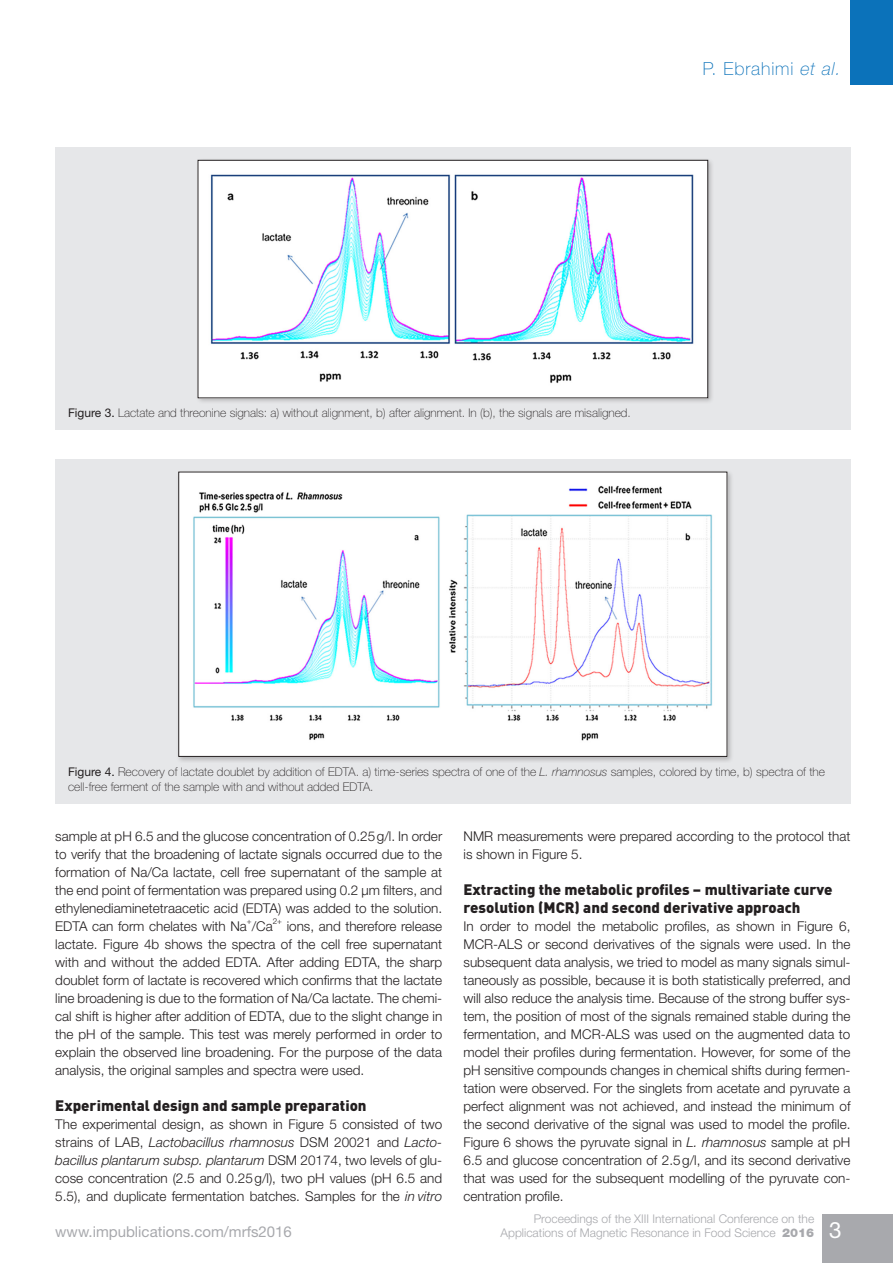
<style>
.page{position:relative;width:893px;height:1263px;background:#fff}
.page>*{position:absolute;margin:0;border:0;box-sizing:border-box;transform-origin:0 0}
.t1{font:100 18px "Helvetica Neue LT Std";letter-spacing:.05em;color:#0b72ba}
.Head_B{font:900 15px/18px "DINOT";color:#231f20}
.t2{font:15px "Helvetica Neue LT Std";color:#a8a9ad}
.Body_No_Indent{font:300 13.5px/18px "Helvetica Neue";color:#231f20;text-align:justify}
.t3{font:100 12px/15px "Helvetica Neue LT Std";color:#231f20}
.t4{font:300 12px "Helvetica Neue";color:#a8a9ad}
.Body_No_Indent-2{font:300 8.1px "Helvetica Neue";color:#231f20}
.s1{font-style:italic}
.s2{font-weight:400}
.s3{font-family:"Helvetica Neue LT Std";font-weight:900}
.s4{font-family:"Helvetica Neue LT Std";font-weight:400;font-size:22.5px;color:#fff}
</style>
<div class="page">
<div style="left:850px;top:0;width:43px;height:85px;background:#0b72ba"></div>
<div style="left:822px;top:1214px;width:71px;height:49px;background:#a8a9ad"></div>
<div style="left:55px;top:459px;width:795px;height:345px;background:#e6e7e9"></div>
<div style="left:176px;top:469px;width:558px;height:294px;background:#231f20;opacity:.25"></div>
<img style="left:181px;top:474px;width:544px;height:281px">
<div style="left:179px;top:472px;width:548px;height:285px;border:1px solid #231f20"></div>
<div style="left:55px;top:147px;width:795px;height:283px;background:#e6e7e9"></div>
<div style="left:196px;top:158px;width:519px;height:246px;background:#231f20;opacity:.25"></div>
<img style="left:200px;top:162px;width:506px;height:234px">
<div style="left:198px;top:160px;width:510px;height:238px;border:1px solid #231f20"></div>
<h1 class="t1" style="left:703px;top:58px;width:140px">P. Ebrahimi <span class="s1">et al.</span></h1>
<p class="t3" style="left:68px;top:406px;width:564px"><span class="s2">Figure 3.</span> Lactate and threonine signals: a) without alignment, b) after alignment. In (b), the signals are misaligned.</p>
<p class="t3" style="left:68px;top:764px;width:758px"><span class="s2">Figure 4.</span> Recovery of lactate doublet by addition of EDTA. a) time-series spectra of one of the <span class="s1">L. rhamnosus</span> samples, colored by time, b) spectra of the cell-free ferment of the sample with and without added EDTA.</p>
<p class="Body_No_Indent" style="left:55px;top:827px;width:388px">sample at pH 6.5 and the glucose concentration of 0.25g/l. In order to verify that the broadening of lactate signals occurred due to the formation of Na/Ca lactate, cell free supernatant of the sample at the end point of fermentation was prepared using 0.2 µm filters, and ethylenediaminetetraacetic acid (EDTA) was added to the solution.<br>EDTA can form chelates with Na /Ca</p>
<p class="Body_No_Indent-2" style="left:247px;top:916px;width:6px">+</p>
<p class="Body_No_Indent-2" style="left:273px;top:916px;width:11px">2+</p>
<p class="Body_No_Indent" style="left:55px;top:917px;width:388px;text-indent:231px">ions, and therefore release lactate. Figure 4b shows the spectra of the cell free supernatant with and without the added EDTA. After adding EDTA, the sharp doublet form of lactate is recovered which confirms that the lactate line broadening is due to the formation of Na/Ca lactate. The chemi&shy;cal shift is higher after addition of EDTA, due to the slight change in the pH of the sample. This test was merely performed in order to explain the observed line broadening. For the purpose of the data analysis, the original samples and spectra were used.</p>
<p class="Head_B" style="left:55px;top:1096px;width:313px">Experimental design and sample preparation</p>
<p class="Body_No_Indent" style="left:55px;top:1115px;width:388px">The experimental design, as shown in Figure 5 consisted of two strains of LAB, <span class="s1">Lactobacillus rhamnosus</span> DSM 20021 and <span class="s1">Lacto&shy;bacillus plantarum subsp. plantarum</span> DSM 20174, two levels of glu&shy;cose concentration (2.5 and 0.25g/l), two pH values (pH 6.5 and 5.5), and duplicate fermentation batches. Samples for the <span class="s1">in vitro</span></p>
<p class="Body_No_Indent" style="left:463px;top:827px;width:388px">NMR measurements were prepared according to the protocol that is shown in Figure 5.</p>
<p class="Head_B" style="left:463px;top:880px;width:371px">Extracting the metabolic profiles – multivariate curve resolution (MCR) and second derivative approach</p>
<p class="Body_No_Indent" style="left:463px;top:917px;width:388px">In order to model the metabolic profiles, as shown in Figure 6, MCR-ALS or second derivatives of the signals were used. In the subsequent data analysis, we tried to model as many signals simul&shy;taneously as possible, because it is both statistically preferred, and will also reduce the analysis time. Because of the strong buffer sys&shy;tem, the position of most of the signals remained stable during the fermentation, and MCR-ALS was used on the augmented data to model their profiles during fermentation. However, for some of the pH sensitive compounds changes in chemical shifts during fermen&shy;tation were observed. For the singlets from acetate and pyruvate a perfect alignment was not achieved, and instead the minimum of the second derivative of the signal was used to model the profile.<br>Figure 6 shows the pyruvate signal in <span class="s1">L. rhamnosus</span> sample at pH 6.5 and glucose concentration of 2.5g/l, and its second derivative that was used for the subsequent modelling of the pyruvate con&shy;centration profile.</p>
<p class="t4" style="left:534px;top:1211px;width:282px">Proceedings of the XIII International Conference on the</p>
<p class="t2" style="left:55px;top:1223px;width:238px">www.impublications.com/mrfs2016</p>
<p class="t4" style="left:501px;top:1225px;width:343px">Applications of Magnetic Resonance in Food Science <span class="s3">2016</span> <span class="s4">3</span></p>
</div>
